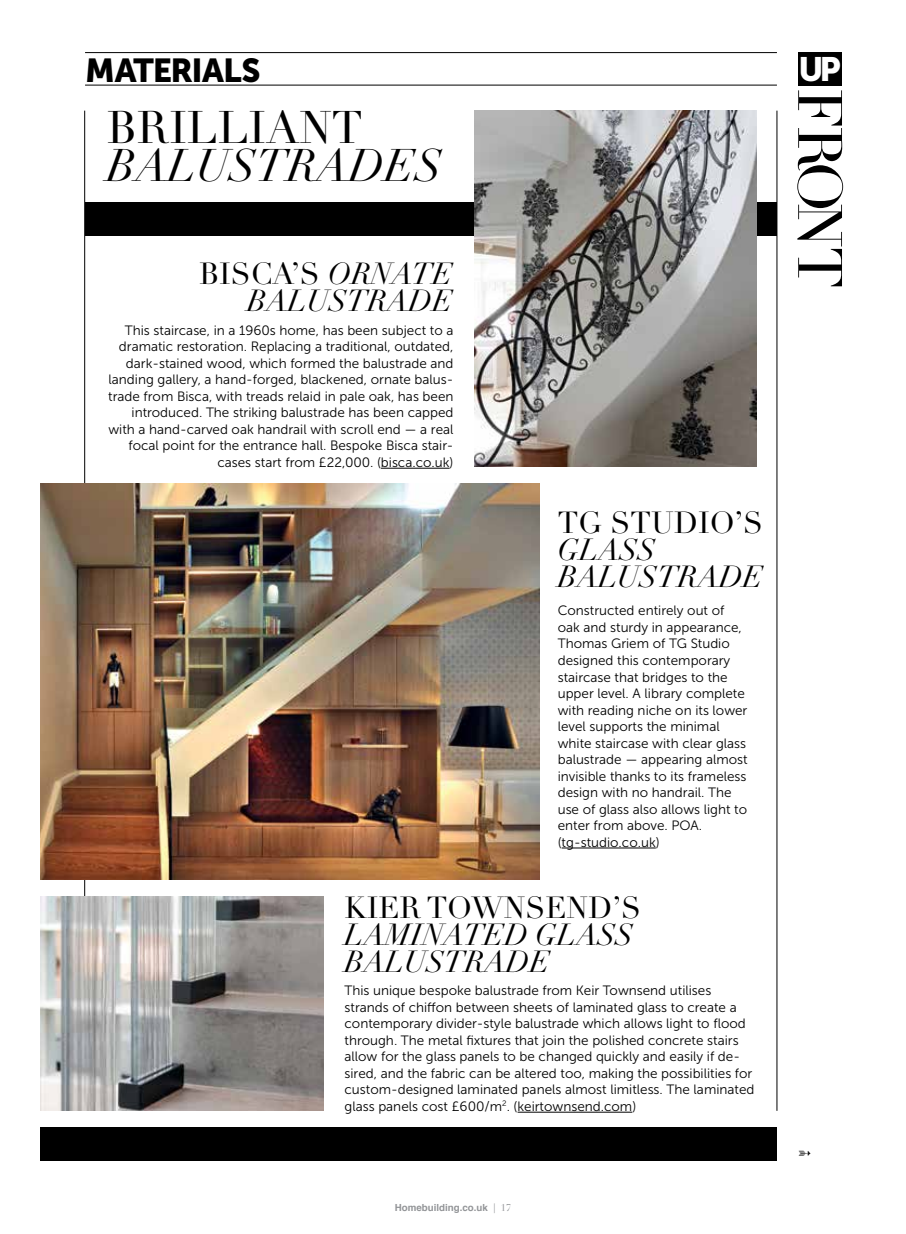
<style>
.page{position:relative;width:906px;height:1234px;background:#fff}
.page>*{position:absolute;margin:0;border:0;box-sizing:border-box;transform-origin:0 0}
.t1{font:61.5px "Didot LT Std";letter-spacing:-.1em;color:#000}
.t2{font:italic 45px "Didot LT Std";color:#000}
.t3{font:45px "Didot LT Std";color:#000}
.t4{font:33.6px "Museo Sans 900";color:#fff}
.t5{font:33px "Museo Sans 900";letter-spacing:-.03em;color:#000}
.t6{font:italic 30px/27px "Didot LT Std";color:#000}
.t7{font:30px "Didot LT Std";color:#000}
.t8{font:13.5px/16.5px "Museo Sans 300";color:#000}
.t9{font:700 9.75px "Helvetica";color:#939598}
.s1{font-style:normal}
.s2{font-family:"Helvetica Neue";font-weight:300}
.s3{font-family:"Didot LT Std";font-weight:400}
</style>
<div class="page">
<hr style="left:776px;top:111px;width:1px;height:999px;background:#000">
<hr style="left:84px;top:111px;width:1px;height:999px;background:#000">
<hr style="left:85px;top:52px;width:692px;height:1px;background:#000">
<hr style="left:85px;top:85px;width:692px;height:1px;background:#000">
<div style="left:40px;top:1126px;width:737px;height:33px;background:#000"></div>
<div style="left:798px;top:52px;width:44px;height:33px;background:#000"></div>
<div style="left:85px;top:202px;width:691px;height:34px;background:#000"></div>
<img style="left:474px;top:111px;width:282px;height:355px">
<hr style="left:381px;top:468px;width:68px;height:1px;background:#000">
<img style="left:40px;top:483px;width:499px;height:396px">
<img style="left:40px;top:896px;width:283px;height:214px">
<hr style="left:517px;top:1111px;width:115px;height:1px;background:#000">
<hr style="left:561px;top:847px;width:95px;height:1px;background:#000">
<h3 class="t5" style="left:85px;top:51px;width:177px">MATERIALS</h3>
<h2 class="t3" style="left:107px;top:101px;width:257px">BRILLIANT</h2>
<h2 class="t2" style="left:107px;top:138px;width:337px">BALUSTRADES</h2>
<h3 class="t6" style="left:199px;top:261px;width:255px;text-align:right"><span class="s1">BISCA’S</span> ORNATE<br>BALUSTRADE</h3>
<p class="t8" style="left:108px;top:322px;width:347px;text-align:right">This staircase, in a 1960s home, has been subject to a dramatic restoration. Replacing a traditional, outdated, dark-stained wood, which formed the balustrade and landing gallery, a hand-forged, blackened, ornate balus&shy;trade from Bisca, with treads relaid in pale oak, has been introduced. The striking balustrade has been capped with a hand-carved oak handrail with scroll end — a real focal point for the entrance hall. Bespoke Bisca stair&shy;cases start from £22,000. (bisca.co.uk)</p>
<h3 class="t7" style="left:558px;top:505px;width:207px">TG STUDIO’S</h3>
<h3 class="t6" style="left:558px;top:537px;width:207px">GLASS<br>BALUSTRADE</h3>
<p class="t8" style="left:558px;top:602px;width:191px">Constructed entirely out of oak and sturdy in appearance,<br>Thomas Griem of TG Studio designed this contemporary staircase that bridges to the upper level. A library complete with reading niche on its lower level supports the minimal white staircase with clear glass balustrade — appearing almost invisible thanks to its frameless design with no handrail. The use of glass also allows light to enter from above. POA. (tg-studio.co.uk)</p>
<h3 class="t7" style="left:344px;top:889px;width:298px">KIER TOWNSEND’S</h3>
<h3 class="t6" style="left:344px;top:921px;width:290px">LAMINATED GLASS<br>BALUSTRADE</h3>
<p class="t8" style="left:344px;top:982px;width:411px">This unique bespoke balustrade from Keir Townsend utilises strands of chiffon between sheets of laminated glass to create a contemporary divider-style balustrade which allows light to flood through. The metal fixtures that join the polished concrete stairs allow for the glass panels to be changed quickly and easily if de&shy;sired, and the fabric can be altered too, making the possibilities for custom-designed laminated panels almost limitless. The laminated glass panels cost £600/m<sup>2</sup>. (keirtownsend.com)</p>
<h3 class="t4" style="left:798px;top:50px;width:44px">UP</h3>
<h1 class="t1" style="left:856px;top:88px;width:201px;rotate:90deg">FRONT</h1>
<p class="t9" style="left:395px;top:1203px;width:118px">Homebuilding.co.uk <span class="s2">|</span> <span class="s3">17</span></p>
</div>
